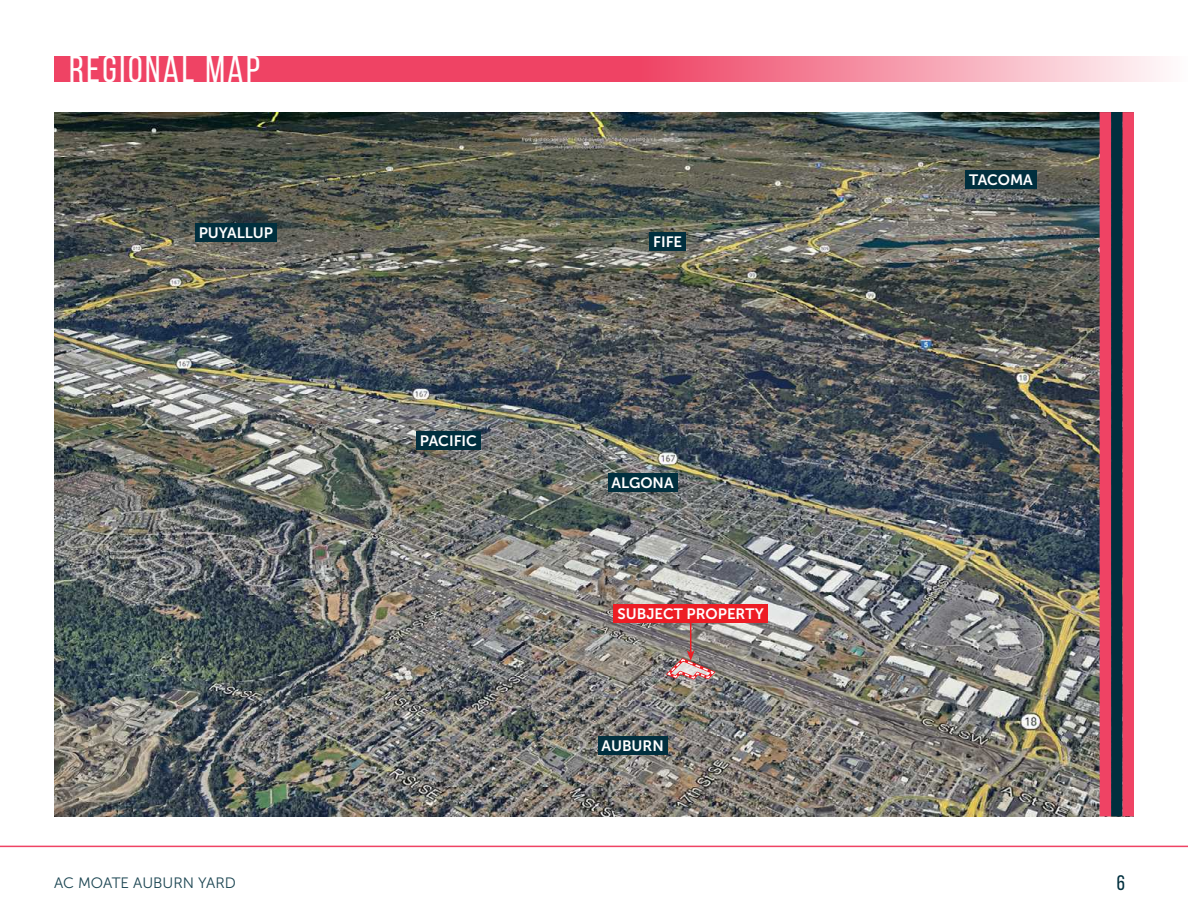
<style>
.page{position:relative;width:1188px;height:918px;background:#fff}
.page>*{position:absolute;margin:0;border:0;box-sizing:border-box;transform-origin:0 0}
.t1{font:37.5px "Bebas Neue";letter-spacing:.07em;color:#fff}
.t2{font:21px "Bebas Neue";color:#002f3e}
.t3{font:15px "Museo Sans 700";color:#fff}
.t4{font:15px "Museo Sans 300";color:#1a4451}
</style>
<div class="page">
<hr style="left:0;top:846px;width:1188px;height:1px;background:#ef4364">
<svg style="left:54px;top:56px;width:1109px;height:26px;background:#f26c86"></svg>
<img style="left:54px;top:112px;width:1046px;height:704px">
<div style="left:608px;top:473px;width:69px;height:19px;background:#002f3e"></div>
<div style="left:649px;top:232px;width:37px;height:19px;background:#002f3e"></div>
<div style="left:966px;top:170px;width:71px;height:19px;background:#002f3e"></div>
<div style="left:598px;top:736px;width:70px;height:18px;background:#002f3e"></div>
<div style="left:416px;top:431px;width:65px;height:19px;background:#002f3e"></div>
<div style="left:195px;top:223px;width:82px;height:19px;background:#002f3e"></div>
<svg style="left:1100px;top:112px;width:34px;height:704px;background:#9f3c57"></svg>
<hr style="left:690px;top:606px;width:1px;height:47px;background:#ed1d24">
<svg style="left:664px;top:650px;width:54px;height:31px;background:#a78584"></svg>
<div style="left:614px;top:604px;width:154px;height:19px;background:#ed1d24"></div>
<h1 class="t1" style="left:69px;top:49px;width:193px">REGIONAL MAP</h1>
<p class="t3" style="left:199px;top:225px;width:76px">PUYALLUP</p>
<p class="t3" style="left:420px;top:432px;width:59px">PACIFIC</p>
<p class="t3" style="left:653px;top:234px;width:31px">FIFE</p>
<p class="t3" style="left:612px;top:475px;width:64px">ALGONA</p>
<p class="t3" style="left:617px;top:606px;width:148px">SUBJECT PROPERTY</p>
<p class="t3" style="left:602px;top:737px;width:64px">AUBURN</p>
<p class="t3" style="left:969px;top:172px;width:65px">TACOMA</p>
<p class="t4" style="left:54px;top:875px;width:183px">AC MOATE AUBURN YARD</p>
<h2 class="t2" style="left:1117px;top:871px;width:10px">6</h2>
</div>
